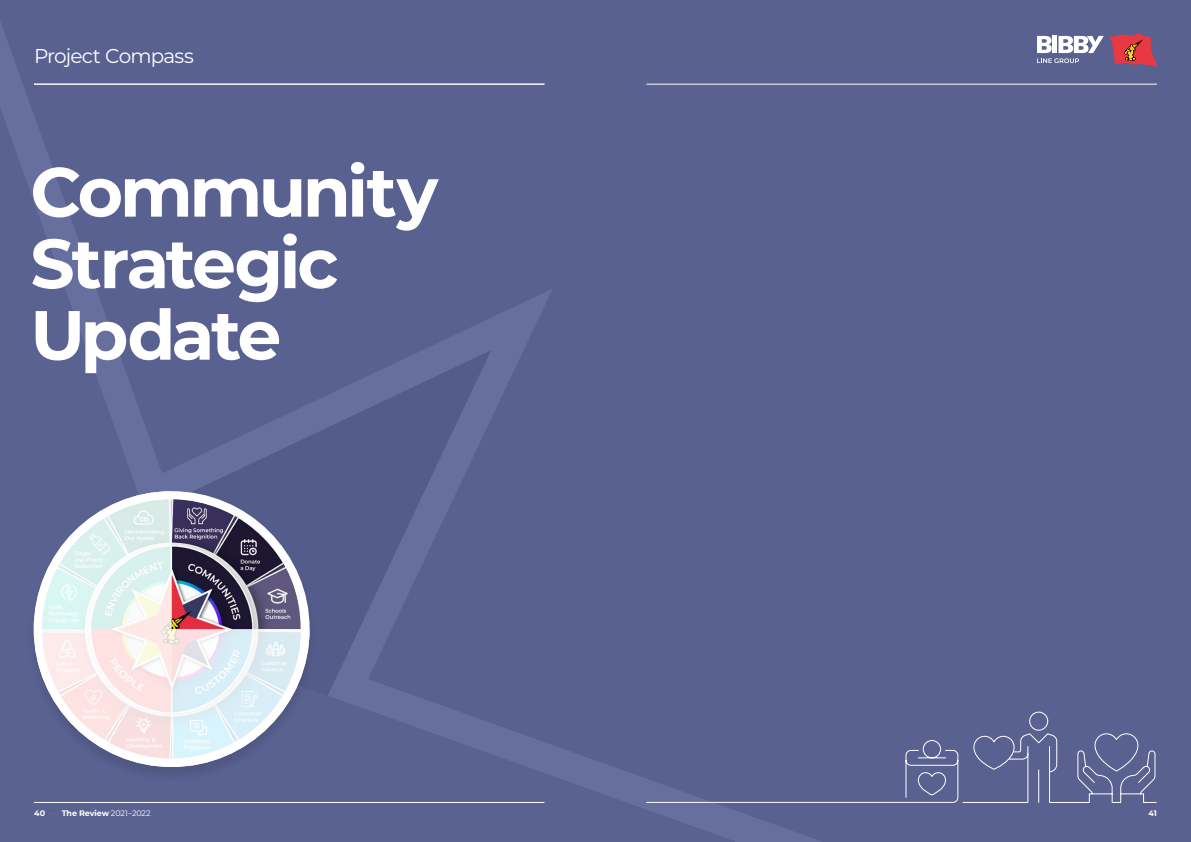
<style>
.page{position:relative;width:1191px;height:842px;background:#596191}
.page>*{position:absolute;margin:0;border:0;box-sizing:border-box;transform-origin:0 0}
.t1{font:700 69.5px/71.5px "Montserrat";letter-spacing:-.05em;color:#fff}
.t2{font:20px "Montserrat";letter-spacing:-.04em;color:#fff}
.Folios{font:700 8px "Montserrat";letter-spacing:-.01em;color:#fff}
.s1{color:#e83943}
.s2{font-weight:400}
</style>
<div class="page">
<svg style="left:34px;top:491px;width:276px;height:276px"></svg>
<svg style="left:1037px;top:36px;width:66px;height:27px"></svg>
<svg style="left:1109px;top:34px;width:48px;height:34px"></svg>
<hr style="left:646px;top:84px;width:511px;height:1px;background:#fff">
<hr style="left:34px;top:802px;width:510px;height:1px;background:#fff">
<hr style="left:34px;top:84px;width:510px;height:1px;background:#fff">
<svg style="left:646px;top:712px;width:510px;height:91px"></svg>
<h1 class="t2" style="left:34px;top:42px;width:161px">Project Compass</h1>
<h1 class="t1" style="left:30px;top:153px;width:409px">Community<br>Strategic<br>Update</h1>
<p class="Folios" style="left:34px;top:807px;width:118px">40 <span class="s1">—</span> The Review <span class="s2">2021–2022</span></p>
<p class="Folios" style="left:1148px;top:807px;width:10px">41</p>
</div>
